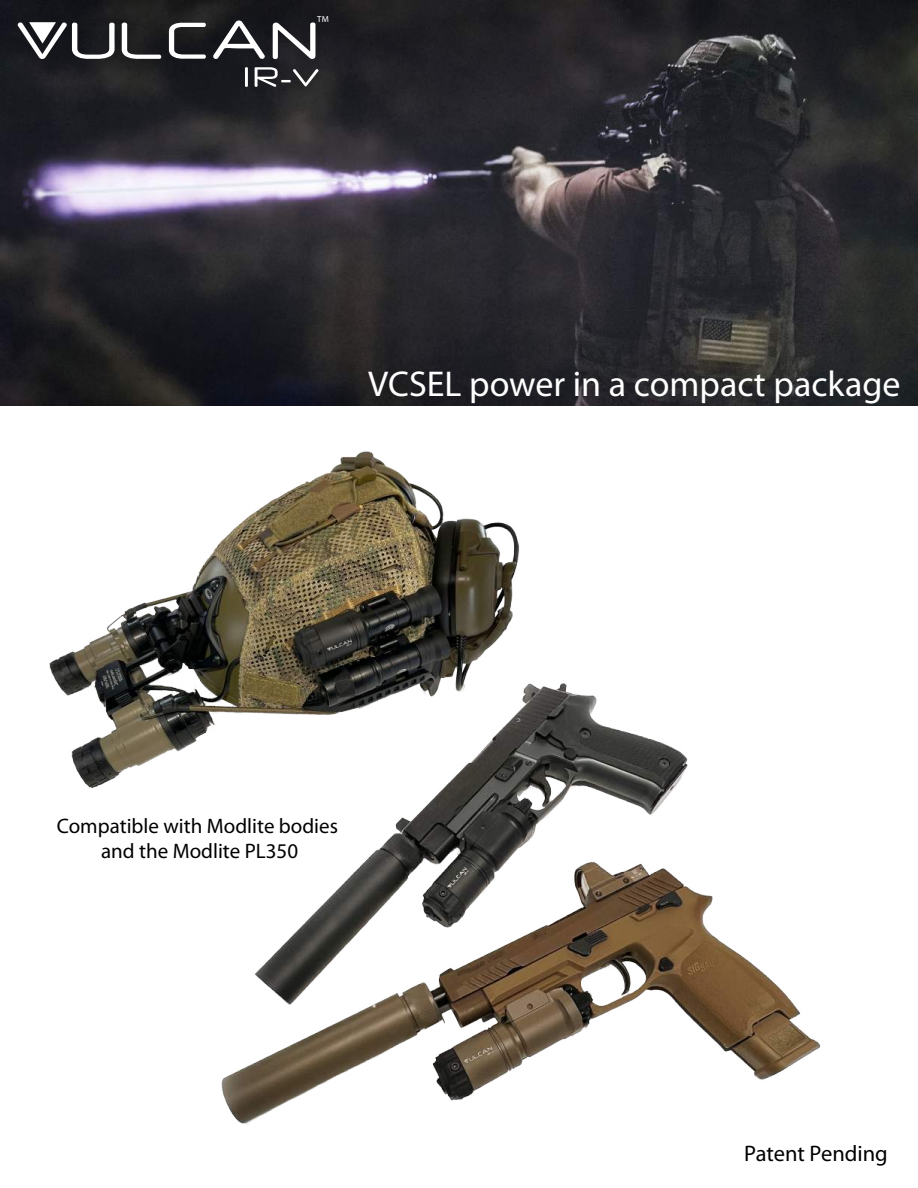
<style>
.page{position:relative;width:918px;height:1188px;background:#fff}
.page>*{position:absolute;margin:0;border:0;box-sizing:border-box;transform-origin:0 0}
.t1{font:36px "Myriad Pro";color:#fff}
.t2{font:22.5px "Myriad Pro";color:#000}
.t3{font:21px/25.2px "Myriad Pro";color:#000;text-align:center}
.t4{font:8.85px "Myriad Pro";color:#fff}
</style>
<div class="page">
<img style="left:0;top:0;width:918px;height:405px">
<img style="left:49px;top:451px;width:471px;height:337px">
<img style="left:185px;top:664px;width:636px;height:462px">
<svg style="left:18px;top:22px;width:97px;height:37px"></svg>
<svg style="left:122px;top:23px;width:39px;height:36px"></svg>
<svg style="left:169px;top:22px;width:37px;height:37px"></svg>
<svg style="left:213px;top:21px;width:52px;height:38px"></svg>
<svg style="left:273px;top:22px;width:42px;height:37px"></svg>
<hr style="left:245px;top:67px;width:3px;height:20px;background:#fff">
<svg style="left:255px;top:67px;width:64px;height:20px"></svg>
<p class="t4" style="left:317px;top:14px;width:13px">TM</p>
<h1 class="t1" style="left:368px;top:361px;width:534px">VCSEL power in a compact package</h1>
<p class="t3" style="left:57px;top:813px;width:283px">Compatible with Modlite bodies and the Modlite PL350</p>
<p class="t2" style="left:744px;top:1139px;width:145px">Patent Pending</p>
</div>
